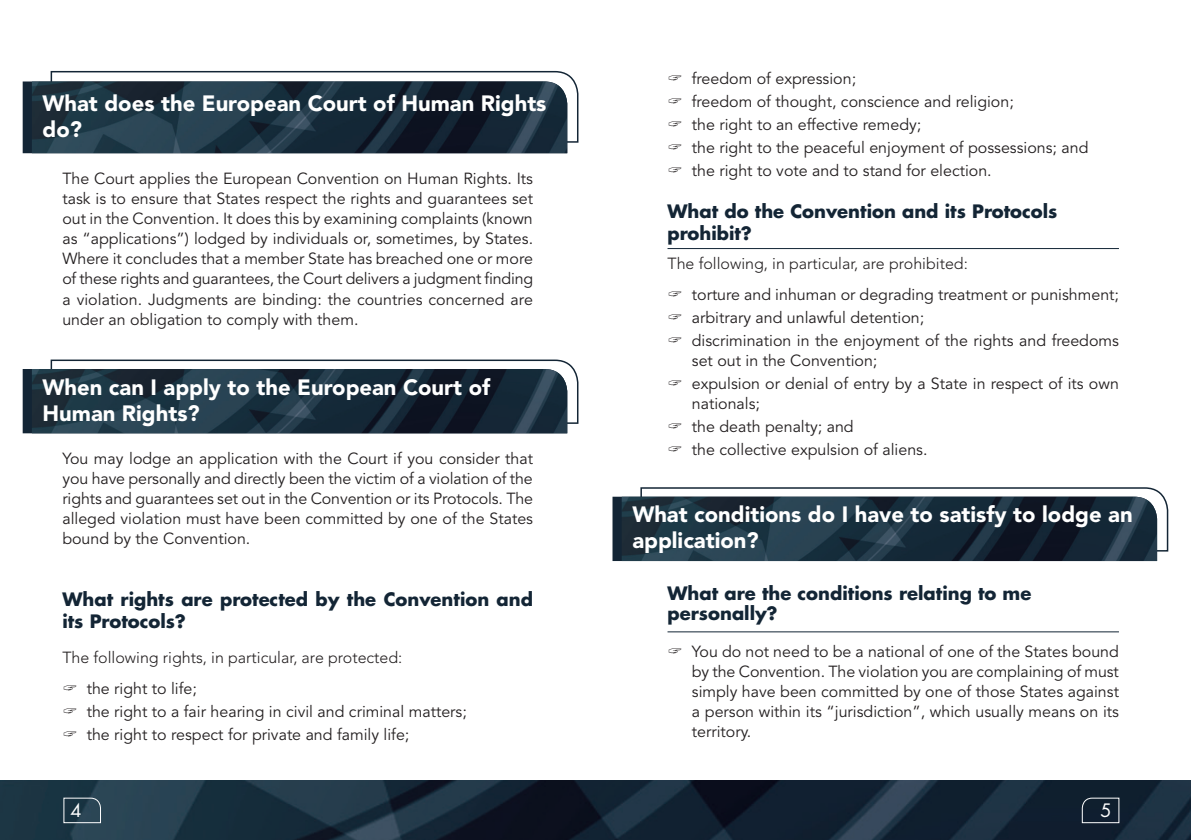
<style>
.page{position:relative;width:1191px;height:840px;background:#fff}
.page>*{position:absolute;margin:0;border:0;box-sizing:border-box;transform-origin:0 0}
.TITRE_Blanc{font:900 22px/26px "Avenir LT Std";color:#fff}
.TEXTE{font:700 18px/22px "Futura Std";color:#132535}
.SECOND_TITRE{font:700 18px/22px "Futura Std";color:#132535}
.SECOND_TITRE__sous_T{font:700 18px/20px "Futura Std";color:#132535}
.t1{font:18px "Futura Std";color:#fff}
.TEXTE-2{font:16px/20px "Avenir LT Std";color:#231f20;text-align:justify}
.TEXTE__avant_puces{font:300 16px "Avenir LT Std";color:#231f20}
</style>
<div class="page">
<img style="left:0;top:780px;width:1191px;height:59px">
<svg style="left:1081px;top:796px;width:38px;height:27px"></svg>
<svg style="left:63px;top:796px;width:38px;height:27px"></svg>
<svg style="left:23px;top:359px;width:556px;height:74px"></svg>
<img style="left:32px;top:369px;width:535px;height:64px">
<svg style="left:612px;top:487px;width:557px;height:73px"></svg>
<img style="left:621px;top:496px;width:536px;height:64px">
<svg style="left:23px;top:70px;width:556px;height:83px"></svg>
<img style="left:32px;top:81px;width:535px;height:72px">
<hr style="left:667px;top:248px;width:452px;height:1px;background:#132535">
<hr style="left:667px;top:631px;width:452px;height:1px;background:#132535">
<p class="TITRE_Blanc" style="left:43px;top:90px;width:505px">What does the European Court of Human Rights do?</p>
<p class="TEXTE-2" style="left:62px;top:169px;width:472px">The Court applies the European Convention on Human Rights. Its task is to ensure that States respect the rights and guarantees set out in the Convention. It does this by examining complaints (known as “applications”) lodged by individuals or, sometimes, by States.<br>Where it concludes that a member State has breached one or more of these rights and guarantees, the Court delivers a judgment finding a violation. Judgments are binding: the countries concerned are under an obligation to comply with them.</p>
<p class="TITRE_Blanc" style="left:43px;top:373px;width:449px">When can I apply to the European Court of<br>Human Rights?</p>
<p class="TEXTE-2" style="left:62px;top:448px;width:472px">You may lodge an application with the Court if you consider that you have personally and directly been the victim of a violation of the rights and guarantees set out in the Convention or its Protocols. The alleged violation must have been committed by one of the States bound by the Convention.</p>
<p class="TEXTE" style="left:62px;top:587px;width:472px">What rights are protected by the Convention and its Protocols?</p>
<p class="TEXTE__avant_puces" style="left:62px;top:647px;width:341px">The following rights, in particular, are protected:</p>
<p class="TEXTE-2" style="left:87px;top:679px;width:112px">the right to life;</p>
<p class="TEXTE-2" style="left:87px;top:701px;width:381px">the right to a fair hearing in civil and criminal matters;</p>
<p class="TEXTE-2" style="left:87px;top:724px;width:324px">the right to respect for private and family life;</p>
<p class="TEXTE-2" style="left:692px;top:69px;width:166px">freedom of expression;</p>
<p class="TEXTE-2" style="left:692px;top:92px;width:323px">freedom of thought, conscience and religion;</p>
<p class="TEXTE-2" style="left:692px;top:115px;width:231px">the right to an effective remedy;</p>
<p class="TEXTE-2" style="left:692px;top:138px;width:398px">the right to the peaceful enjoyment of possessions; and</p>
<p class="TEXTE-2" style="left:692px;top:160px;width:301px">the right to vote and to stand for election.</p>
<p class="SECOND_TITRE" style="left:667px;top:199px;width:391px">What do the Convention and its Protocols prohibit?</p>
<p class="TEXTE__avant_puces" style="left:667px;top:254px;width:302px">The following, in particular, are prohibited:</p>
<p class="TEXTE-2" style="left:692px;top:285px;width:428px">torture and inhuman or degrading treatment or punishment;</p>
<p class="TEXTE-2" style="left:692px;top:308px;width:234px">arbitrary and unlawful detention;</p>
<p class="TEXTE-2" style="left:692px;top:331px;width:428px">discrimination in the enjoyment of the rights and freedoms set out in the Convention;</p>
<p class="TEXTE-2" style="left:692px;top:373px;width:428px">expulsion or denial of entry by a State in respect of its own nationals;</p>
<p class="TEXTE-2" style="left:692px;top:416px;width:163px">the death penalty; and</p>
<p class="TEXTE-2" style="left:692px;top:439px;width:237px">the collective expulsion of aliens.</p>
<p class="TITRE_Blanc" style="left:632px;top:501px;width:502px">What conditions do I have to satisfy to lodge an application?</p>
<p class="SECOND_TITRE__sous_T" style="left:667px;top:582px;width:365px">What are the conditions relating to me personally?</p>
<p class="TEXTE-2" style="left:692px;top:641px;width:428px">You do not need to be a national of one of the States bound by the Convention. The violation you are complaining of must simply have been committed by one of those States against a person within its “jurisdiction”, which usually means on its territory.</p>
<p class="t1" style="left:71px;top:798px;width:13px">4</p>
<p class="t1" style="left:1100px;top:798px;width:13px">5</p>
</div>
